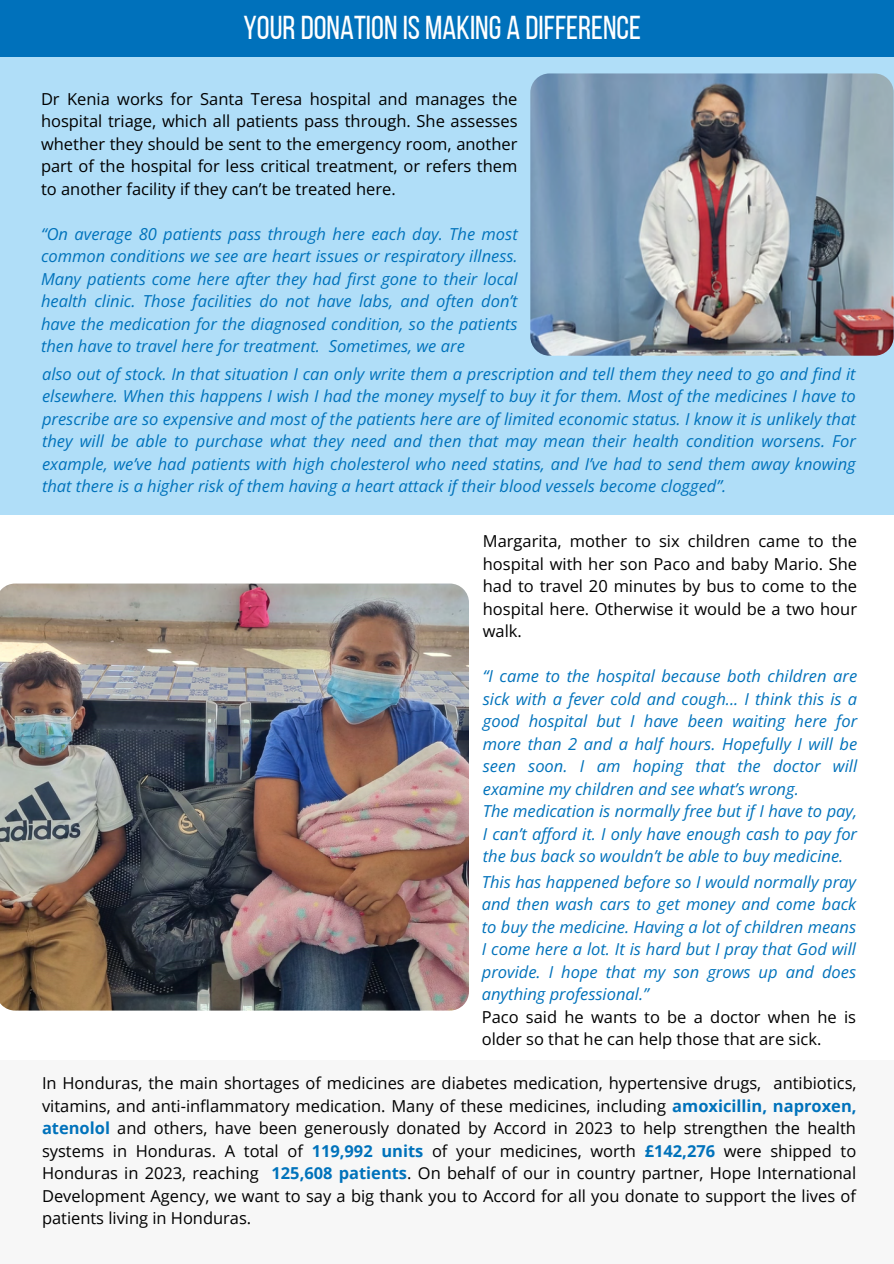
<style>
.page{position:relative;width:894px;height:1264px;background:#fff}
.page>*{position:absolute;margin:0;border:0;box-sizing:border-box;transform-origin:0 0}
.t1{font:33px "Bebas Neue";color:#fff}
.t2{font:italic 16.5px/22.5px "Open Sans";color:#0072bb;text-align:justify}
.t3{font:16.5px/22.5px "Open Sans";color:#000;text-align:justify}
.s1{font-weight:700;color:#0072bb}
</style>
<div class="page">
<div style="left:0;top:0;width:893px;height:514px;background:#b0def8"></div>
<div style="left:0;top:1060px;width:893px;height:203px;background:#f7f7f7"></div>
<div style="left:0;top:0;width:893px;height:57px;background:#0071bb"></div>
<img style="left:530px;top:73px;width:362px;height:283px;border-radius:19px">
<img style="left:0;top:583px;width:468px;height:427px">
<h1 class="t1" style="left:243px;top:14px;width:399px">YOUR DONATION IS MAKING A DIFFERENCE</h1>
<p class="t3" style="left:41px;top:87px;width:478px">Dr Kenia works for Santa Teresa hospital and manages the hospital triage, which all patients pass through. She assesses whether they should be sent to the emergency room, another part of the hospital for less critical treatment, or refers them to another facility if they can’t be treated here.</p>
<p class="t2" style="left:41px;top:222px;width:478px">“On average 80 patients pass through here each day. The most common conditions we see are heart issues or respiratory illness.<br>Many patients come here after they had first gone to their local health clinic. Those facilities do not have labs, and often don’t have the medication for the diagnosed condition, so the patients then have to travel here for treatment. Sometimes, we are</p>
<p class="t2" style="left:42px;top:362px;width:815px">also out of stock. In that situation I can only write them a prescription and tell them they need to go and find it elsewhere. When this happens I wish I had the money myself to buy it for them. Most of the medicines I have to prescribe are so expensive and most of the patients here are of limited economic status. I know it is unlikely that they will be able to purchase what they need and then that may mean their health condition worsens. For example, we’ve had patients with high cholesterol who need statins, and I’ve had to send them away knowing that there is a higher risk of them having a heart attack if their blood vessels become clogged”.</p>
<p class="t3" style="left:482px;top:529px;width:376px">Margarita, mother to six children came to the hospital with her son Paco and baby Mario. She had to travel 20 minutes by bus to come to the hospital here. Otherwise it would be a two hour walk.</p>
<p class="t2" style="left:482px;top:664px;width:376px;text-align:left">“I came to the hospital because both children are sick with a fever cold and cough... I think this is a good hospital but I have been waiting here for more than 2 and a half hours. Hopefully I will be seen soon. I am hoping that the doctor will examine my children and see what’s wrong.<br>The medication is normally free but if I have to pay, I can’t afford it. I only have enough cash to pay for the bus back so wouldn’t be able to buy medicine.</p>
<p class="t2" style="left:481px;top:870px;width:376px">This has happened before so I would normally pray and then wash cars to get money and come back to buy the medicine. Having a lot of children means I come here a lot. It is hard but I pray that God will provide. I hope that my son grows up and does anything professional.”</p>
<p class="t3" style="left:481px;top:1005px;width:375px">Paco said he wants to be a doctor when he is older so that he can help those that are sick.</p>
<p class="t3" style="left:42px;top:1071px;width:815px">In Honduras, the main shortages of medicines are diabetes medication, hypertensive drugs, antibiotics, vitamins, and anti-inflammatory medication. Many of these medicines, including <span class="s1">amoxicillin, naproxen, atenolol</span> and others, have been generously donated by Accord in 2023 to help strengthen the health systems in Honduras. A total of <span class="s1">119,992 units</span> of your medicines, worth <span class="s1">£142,276</span> were shipped to Honduras in 2023, reaching <span class="s1">125,608 patients</span>. On behalf of our in country partner, Hope International Development Agency, we want to say a big thank you to Accord for all you donate to support the lives of patients living in Honduras.</p>
</div>
